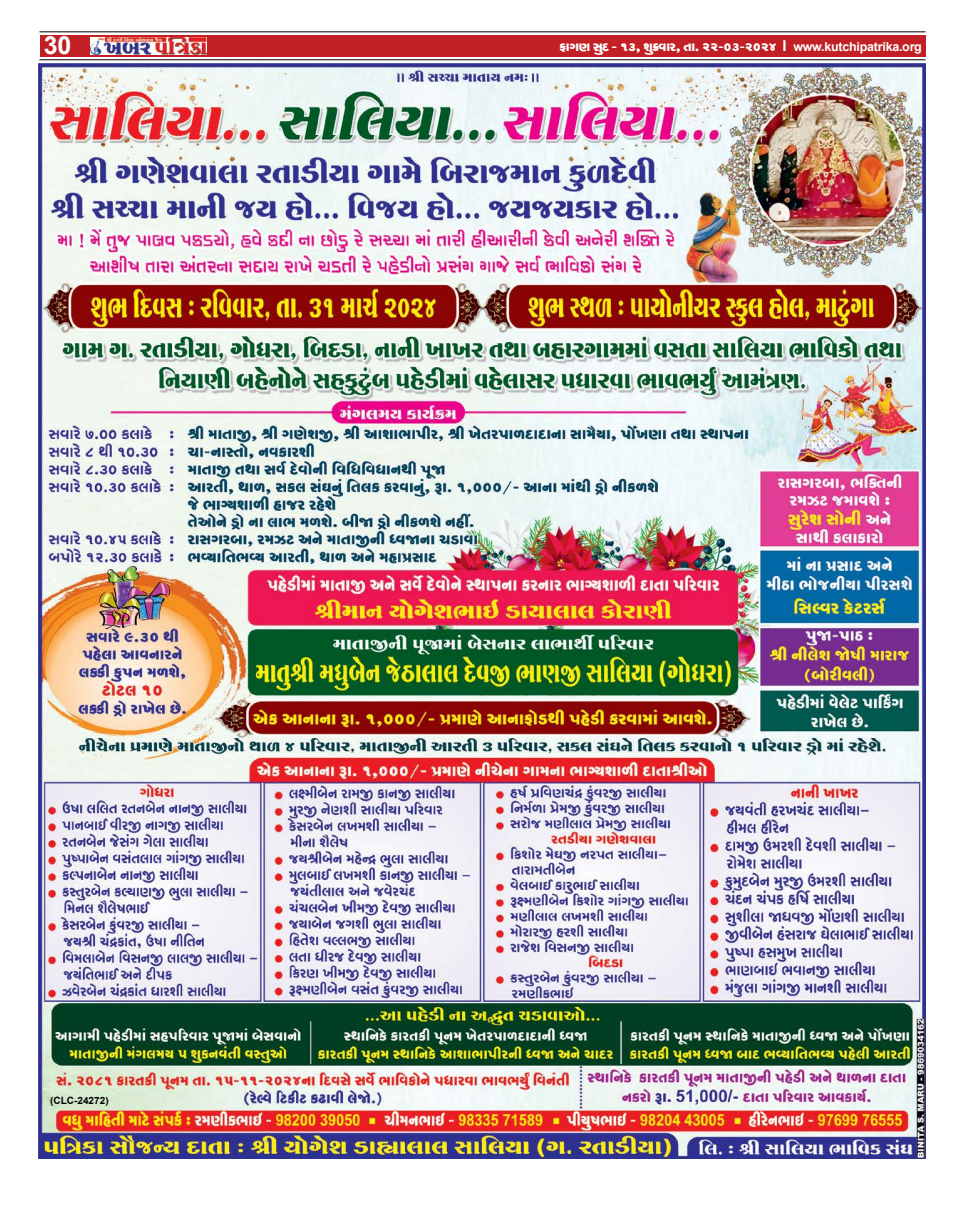
<style>
.page{position:relative;width:964px;height:1205px;background:#fff}
.page>*{position:absolute;margin:0;border:0;box-sizing:border-box;transform-origin:0 0}
.t1{font:700 25px "Arial";color:#fff}
.t2{font:15px "SHREE GUJ7";letter-spacing:-.02em;color:#fff}
.t3{font:700 10px "Arial";color:#000}
.s1{font-family:"Arial";font-weight:700}
.s2{font-family:"Arial";font-weight:700;font-size:12.5px}
</style>
<div class="page">
<div style="left:40px;top:35px;width:172px;height:22px;background:#c22025"></div>
<div style="left:212px;top:35px;width:714px;height:22px;background:#c22025"></div>
<hr style="left:39px;top:59px;width:886px;height:1px;background:#000">
<hr style="left:39px;top:31px;width:886px;height:1px;background:#000">
<img style="left:90px;top:37px;width:116px;height:17px">
<img style="left:39px;top:64px;width:886px;height:1095px">
<h1 class="t1" style="left:44px;top:28px;width:29px">30</h1>
<p class="t2" style="left:560px;top:39px;width:364px">apNZ kyv$ - 13, iy¾$hpf, sp. 22-03-2024 <span class="s1">I</span> <span class="s2">www.kutchipatrika.org</span></p>
<p class="t3" style="left:50px;top:1093px;width:60px">(CLC-24272)</p>
</div>
